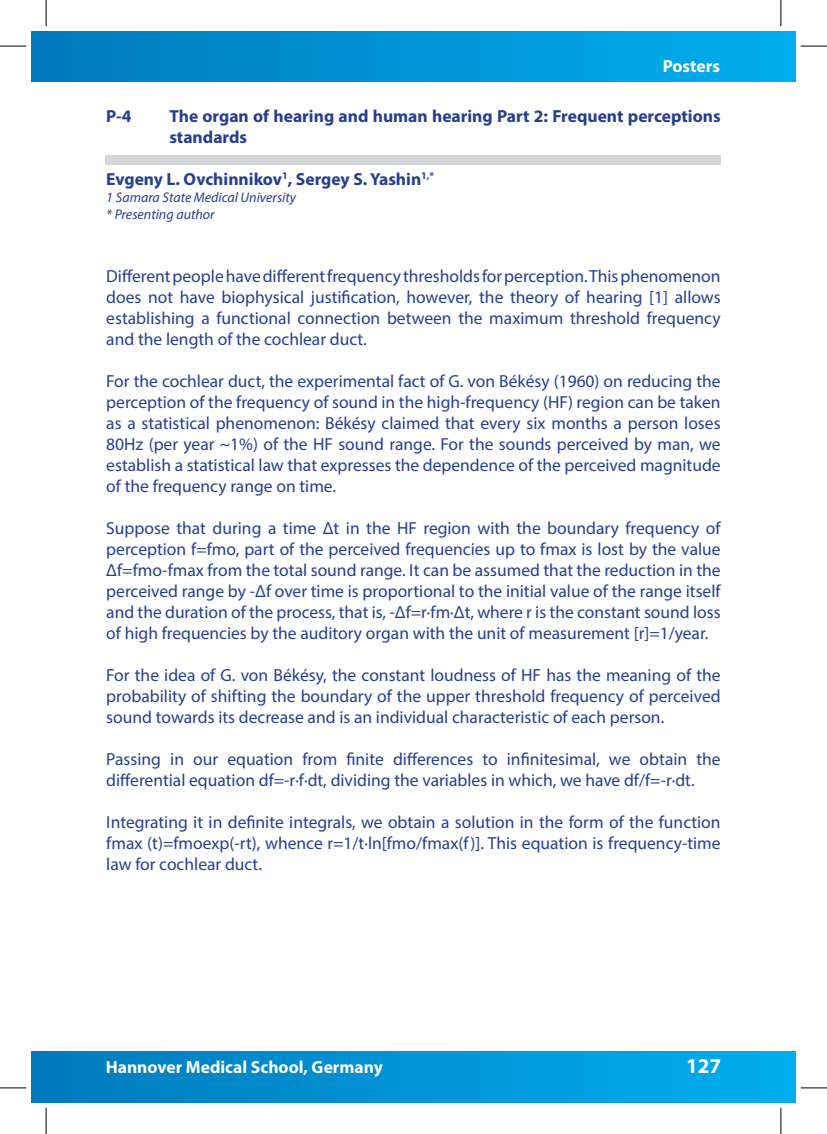
<style>
.page{position:relative;width:827px;height:1134px;background:#fff}
.page>*{position:absolute;margin:0;border:0;box-sizing:border-box;transform-origin:0 0}
.t1{font:700 21px "Myriad Pro";color:#fff}
.t2{font:17.5px/21px "Myriad Pro";color:#253f8e;text-align:justify}
.t3{font:700 17.5px/21px "Myriad Pro";color:#253f8e}
.t4{font:700 17.5px "Myriad Pro";color:#fff}
.t5{font:italic 14px/16.8px "Myriad Pro";color:#253f8e}
</style>
<div class="page">
<div style="left:31px;top:31px;width:764px;height:50px;background:linear-gradient(to right,#007abb,#00aeef)"></div>
<div style="left:31px;top:1051px;width:764px;height:52px;background:linear-gradient(to right,#007abb,#00aeef)"></div>
<div style="left:106px;top:155px;width:615px;height:10px;background:#d4d5d7"></div>
<svg style="left:0;top:46px;width:26px;height:1px"></svg>
<svg style="left:800px;top:46px;width:26px;height:1px"></svg>
<svg style="left:0;top:1088px;width:26px;height:1px"></svg>
<svg style="left:800px;top:1088px;width:26px;height:1px"></svg>
<svg style="left:46px;top:0;width:1px;height:26px"></svg>
<svg style="left:46px;top:1108px;width:1px;height:26px"></svg>
<svg style="left:780px;top:0;width:1px;height:26px"></svg>
<svg style="left:780px;top:1108px;width:1px;height:26px"></svg>
<p class="t4" style="left:662px;top:54px;width:59px">Posters</p>
<p class="t3" style="left:106px;top:105px;width:27px">P-4</p>
<p class="t3" style="left:169px;top:105px;width:552px">The organ of hearing and human hearing Part 2: Frequent perceptions standards</p>
<p class="t3" style="left:106px;top:168px;width:329px">Evgeny L. Ovchinnikov<sup>1</sup>, Sergey S. Yashin<sup>1,*</sup></p>
<p class="t5" style="left:106px;top:189px;width:191px">1 Samara State Medical University * Presenting author</p>
<p class="t2" style="left:106px;top:265px;width:615px">Different people have different frequency thresholds for perception. This phenomenon does not have biophysical justification, however, the theory of hearing [1] allows establishing a functional connection between the maximum threshold frequency and the length of the cochlear duct.</p>
<p class="t2" style="left:106px;top:370px;width:615px">For the cochlear duct, the experimental fact of G. von Békésy (1960) on reducing the perception of the frequency of sound in the high-frequency (HF) region can be taken as a statistical phenomenon: Békésy claimed that every six months a person loses 80Hz (per year ~1%) of the HF sound range. For the sounds perceived by man, we establish a statistical law that expresses the dependence of the perceived magnitude of the frequency range on time.</p>
<p class="t2" style="left:106px;top:517px;width:615px">Suppose that during a time Δt in the HF region with the boundary frequency of perception f=fmo, part of the perceived frequencies up to fmax is lost by the value Δf=fmo-fmax from the total sound range. It can be assumed that the reduction in the perceived range by -Δf over time is proportional to the initial value of the range itself and the duration of the process, that is, -Δf=r∙fm∙Δt, where r is the constant sound loss of high frequencies by the auditory organ with the unit of measurement [r]=1/year.</p>
<p class="t2" style="left:106px;top:664px;width:615px">For the idea of G. von Békésy, the constant loudness of HF has the meaning of the probability of shifting the boundary of the upper threshold frequency of perceived sound towards its decrease and is an individual characteristic of each person.</p>
<p class="t2" style="left:106px;top:748px;width:615px">Passing in our equation from finite differences to infinitesimal, we obtain the differential equation df=-r∙f∙dt, dividing the variables in which, we have df/f=-r∙dt.</p>
<p class="t2" style="left:106px;top:811px;width:615px">Integrating it in definite integrals, we obtain a solution in the form of the function fmax (t)=fmoexp(-rt), whence r=1/t∙ln[fmo/fmax(f)]. This equation is frequency-time law for cochlear duct.</p>
<p class="t4" style="left:106px;top:1055px;width:279px">Hannover Medical School, Germany</p>
<p class="t1" style="left:686px;top:1052px;width:36px">127</p>
</div>
